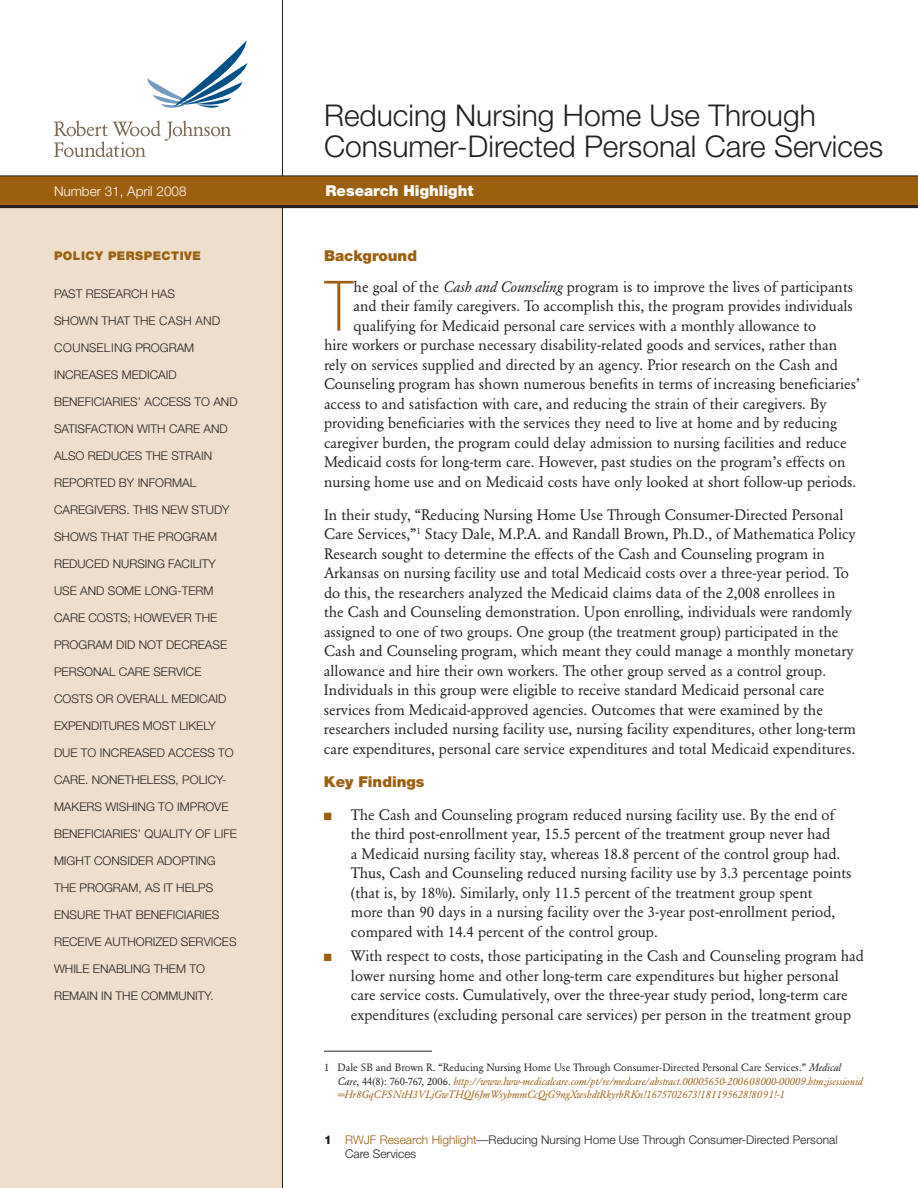
<style>
.page{position:relative;width:918px;height:1188px;background:#fff}
.page>*{position:absolute;margin:0;border:0;box-sizing:border-box;transform-origin:0 0}
.t1{font:100 condensed 69.6px "Helvetica Neue";color:#9c5f0d}
.t2{font:300 30px/31.5px "Helvetica Neue";color:#231f20}
.BL{font:15px/19.5px "Garamond BE";color:#231f20}
.Subhead{font:900 15px "Helvetica Neue";color:#9c5f0d}
.t3{font:900 15px "Helvetica Neue";color:#fff}
.t4{font:300 13.5px "Helvetica Neue";color:#fff}
.t5{font:300 12px/14.4px "Helvetica Neue";color:#231f20}
.t6{font:300 12px "Helvetica";color:#231f20}
.PP_Head{font:900 12px "Helvetica Neue";letter-spacing:.04em;color:#9c5f0d}
.t7{font:300 12px "Helvetica Neue";letter-spacing:.075em;color:#231f20}
.Endnote_w_Rule{font:italic 10.5px/13.5px "Garamond BE";color:#9c5f0d}
.s1{font-family:"Helvetica Neue"}
.s2{font-style:italic}
.s3{color:#9c5f0d}
.s4{font-style:normal;color:#231f20}
.s5{color:#231f20}
.s6{font-weight:800}
</style>
<div class="page">
<div style="left:0;top:200px;width:282px;height:988px;background:#eedecb"></div>
<hr style="left:282px;top:0;width:1px;height:178px;background:#231f20">
<hr style="left:282px;top:207px;width:1px;height:981px;background:#231f20">
<svg style="left:54px;top:120px;width:177px;height:37px"></svg>
<svg style="left:147px;top:40px;width:100px;height:68px"></svg>
<div style="left:0;top:176px;width:918px;height:30px;background:#9c5f0d"></div>
<hr style="left:0;top:205px;width:918px;height:3px;background:#231f20">
<hr style="left:0;top:176px;width:918px;height:1px;background:#231f20">
<hr style="left:324px;top:1051px;width:108px;height:1px;background:#231f20">
<p class="t2" style="left:324px;top:98px;width:561px">REDUCING NURSING HOME USE THROUGH<br>CONSUMER-DIRECTED PERSONAL CARE SERVICES</p>
<p class="t4" style="left:54px;top:183px;width:134px">NUMBER 31, APRIL 2008</p>
<p class="t3" style="left:326px;top:182px;width:150px">Research Highlight</p>
<p class="PP_Head" style="left:54px;top:248px;width:148px">POLICY PERSPECTIVE</p>
<p class="t5" style="left:54px;top:286px;width:15px">PAST</p>
<p class="t5" style="left:86px;top:286px;width:39px">RESEARCH</p>
<p class="t5" style="left:151px;top:286px;width:9px">HAS</p>
<p class="t5" style="left:54px;top:313px;width:56px">SHOWN THAT</p>
<p class="t6" style="left:133px;top:313px;width:88px"><span class="s1">TH E</span> CASH AND</p>
<p class="t6" style="left:54px;top:340px;width:142px">COUNSELING <span class="s1">PROGRAM</span></p>
<p class="t5" style="left:54px;top:367px;width:12px">INCR</p>
<p class="t5" style="left:82px;top:367px;width:95px">EASES MEDICAID</p>
<p class="t5" style="left:54px;top:394px;width:100px">BEN EFICIARIES’ ACC</p>
<p class="t5" style="left:169px;top:394px;width:54px">ESS TO AND</p>
<p class="t5" style="left:54px;top:421px;width:32px">SATISFACT</p>
<p class="t5" style="left:114px;top:421px;width:65px">ION WITH CAR</p>
<p class="t5" style="left:193px;top:421px;width:20px">E AND</p>
<p class="t5" style="left:54px;top:448px;width:58px">ALSO R EDUC</p>
<p class="t5" style="left:128px;top:448px;width:52px">ESTHE STRA</p>
<p class="t5" style="left:201px;top:448px;width:11px">IN</p>
<p class="t5" style="left:54px;top:475px;width:144px">REPORTED BY INFORMAL</p>
<p class="t5" style="left:54px;top:502px;width:9px">CAR</p>
<p class="t5" style="left:78px;top:502px;width:123px">EGIVERS. TH IS N EW STUD</p>
<p class="t5" style="left:222px;top:502px;width:9px">Y</p>
<p class="t5" style="left:54px;top:529px;width:55px">SHOWS THAT</p>
<p class="t5" style="left:133px;top:529px;width:86px">THE PROGRAM</p>
<p class="t5" style="left:54px;top:556px;width:24px">REDUC</p>
<p class="t5" style="left:94px;top:556px;width:28px">ED NURS</p>
<p class="t5" style="left:145px;top:556px;width:72px">ING FACILITY</p>
<p class="t5" style="left:54px;top:583px;width:36px">US E AND</p>
<p class="t5" style="left:108px;top:583px;width:107px">SOME LONG-TERM</p>
<p class="t5" style="left:54px;top:610px;width:9px">CAR</p>
<p class="t5" style="left:78px;top:610px;width:141px">E COSTS ; H OWEVER TH E</p>
<p class="t5" style="left:54px;top:637px;width:175px">PROGRAM DID NOT DECREASE</p>
<p class="t5" style="left:54px;top:664px;width:74px">PERSONAL CAR</p>
<p class="t7" style="left:143px;top:664px;width:60px">E SERVICE</p>
<p class="t5" style="left:54px;top:691px;width:26px">COSTS</p>
<p class="t5" style="left:96px;top:691px;width:130px">OR OVERALL MEDICAID</p>
<p class="t5" style="left:54px;top:718px;width:57px">EXPEND ITUR</p>
<p class="t5" style="left:125px;top:718px;width:92px">ES MOST LIKELY</p>
<p class="t5" style="left:54px;top:745px;width:58px">DUE TO INCR</p>
<p class="t5" style="left:127px;top:745px;width:50px">EASED ACC</p>
<p class="t5" style="left:193px;top:745px;width:43px">ESS TO</p>
<p class="t5" style="left:54px;top:772px;width:9px">CAR</p>
<p class="t5" style="left:78px;top:772px;width:150px">E. NON ETH ELESS, POLICY-</p>
<p class="t5" style="left:54px;top:799px;width:176px">MAKERS WISH ING TO IMPROVE</p>
<p class="t5" style="left:54px;top:826px;width:184px">BEN EFICIARIES’ QUALITY OF LIFE</p>
<p class="t5" style="left:54px;top:853px;width:163px">MIGHT CONSIDER ADOPTING</p>
<p class="t5" style="left:54px;top:880px;width:153px">TH E PROGRAM, AS IT H ELPS</p>
<p class="t5" style="left:54px;top:907px;width:16px">ENSUR</p>
<p class="t5" style="left:93px;top:907px;width:19px">E THAT</p>
<p class="t5" style="left:136px;top:907px;width:84px">BEN EFICIARIES</p>
<p class="t5" style="left:54px;top:934px;width:60px">RECEIVE AUTH</p>
<p class="t5" style="left:136px;top:934px;width:100px">ORIZED SERVICES</p>
<p class="t5" style="left:54px;top:961px;width:152px">WH ILE ENABLING TH EM TO</p>
<p class="t5" style="left:54px;top:988px;width:161px">REMAIN IN TH E COMMUN ITY.</p>
<p class="Subhead" style="left:324px;top:247px;width:95px">Background</p>
<p class="t1" style="left:324px;top:267px;width:31px">T</p>
<p class="BL" style="left:354px;top:277px;width:501px">he goal of the <span class="s2">Cash and Counseling</span> program is to improve the lives of participants</p>
<p class="BL" style="left:354px;top:296px;width:501px">and their family caregivers. To accomplish this, the program provides individuals</p>
<p class="BL" style="left:354px;top:316px;width:464px">qualifying for Medicaid personal care services with a monthly allowance to</p>
<p class="BL" style="left:324px;top:335px;width:515px">hire workers or purchase necessary disability-related goods and services, rather than</p>
<p class="BL" style="left:324px;top:355px;width:515px">rely on services supplied and directed by an agency. Prior research on the Cash and</p>
<p class="BL" style="left:324px;top:374px;width:537px">Counseling program has shown numerous benefits in terms of increasing beneficiaries’</p>
<p class="BL" style="left:324px;top:394px;width:504px">access to and satisfaction with care, and reducing the strain of their caregivers. By</p>
<p class="BL" style="left:324px;top:413px;width:515px">providing beneficiaries with the services they need to live at home and by reducing</p>
<p class="BL" style="left:324px;top:433px;width:524px">caregiver burden, the program could delay admission to nursing facilities and reduce</p>
<p class="BL" style="left:324px;top:452px;width:523px">Medicaid costs for long-term care. However, past studies on the program’s effects on</p>
<p class="BL" style="left:324px;top:472px;width:534px">nursing home use and on Medicaid costs have only looked at short follow-up periods.</p>
<p class="BL" style="left:324px;top:505px;width:534px">In their study, “Reducing Nursing Home Use Through Consumer-Directed Personal Care Services,”<sup>1</sup> Stacy Dale, M.P.A. and Randall Brown, Ph.D., of Mathematica Policy Research sought to determine the effects of the Cash and Counseling program in Arkansas on nursing facility use and total Medicaid costs over a three-year period. To do this, the researchers analyzed the Medicaid claims data of the 2,008 enrollees in the Cash and Counseling demonstration. Upon enrolling, individuals were randomly assigned to one of two groups. One group (the treatment group) participated in the Cash and Counseling program, which meant they could manage a monthly monetary allowance and hire their own workers. The other group served as a control group.<br>Individuals in this group were eligible to receive standard Medicaid personal care services from Medicaid-approved agencies. Outcomes that were examined by the researchers included nursing facility use, nursing facility expenditures, other long-term care expenditures, personal care service expenditures and total Medicaid expenditures.</p>
<p class="Subhead" style="left:324px;top:772px;width:102px">Key Findings</p>
<p class="BL" style="left:351px;top:805px;width:502px;text-indent:-27px"><span class="s3">■</span> The Cash and Counseling program reduced nursing facility use. By the end of the third post-enrollment year, 15.5 percent of the treatment group never had<br>a Medicaid nursing facility stay, whereas 18.8 percent of the control group had.<br>Thus, Cash and Counseling reduced nursing facility use by 3.3 percentage points (that is, by 18%). Similarly, only 11.5 percent of the treatment group spent<br>more than 90 days in a nursing facility over the 3-year post-enrollment period, compared with 14.4 percent of the control group.</p>
<p class="BL" style="left:351px;top:947px;width:514px;text-indent:-27px"><span class="s3">■</span> With respect to costs, those participating in the Cash and Counseling program had lower nursing home and other long-term care expenditures but higher personal care service costs. Cumulatively, over the three-year study period, long-term care expenditures (excluding personal care services) per person in the treatment group</p>
<p class="Endnote_w_Rule" style="left:338px;top:1061px;width:527px;text-indent:-14px"><span class="s4">1 Dale SB and Brown R. “Reducing Nursing Home Use Through Consumer-Directed Personal Care Services.”</span> <span class="s5">Medical<br>Care</span><span class="s4">, 44(8): 760-767, 2006.</span> http://www.lww-medicalcare.com/pt/re/medcare/abstract.00005650-200608000-00009.htm;jsessionid =Hr8GqCFSNtH3VLjGwTHQJ6JmWsybmmCcQjG9ngXwshdtRkyrbRKn!1675702673!181195628!8091!-1</p>
<p class="t5" style="left:345px;top:1132px;width:494px;text-indent:-21px"><span class="s6">1</span> <span class="s3">RWJF RESEARCH HIGHLIGHT</span>—REDUCING NURSING HOME USE THROUGH CONSUMER-DIRECTED PERSONAL<br>CARE SERVICES</p>
</div>
